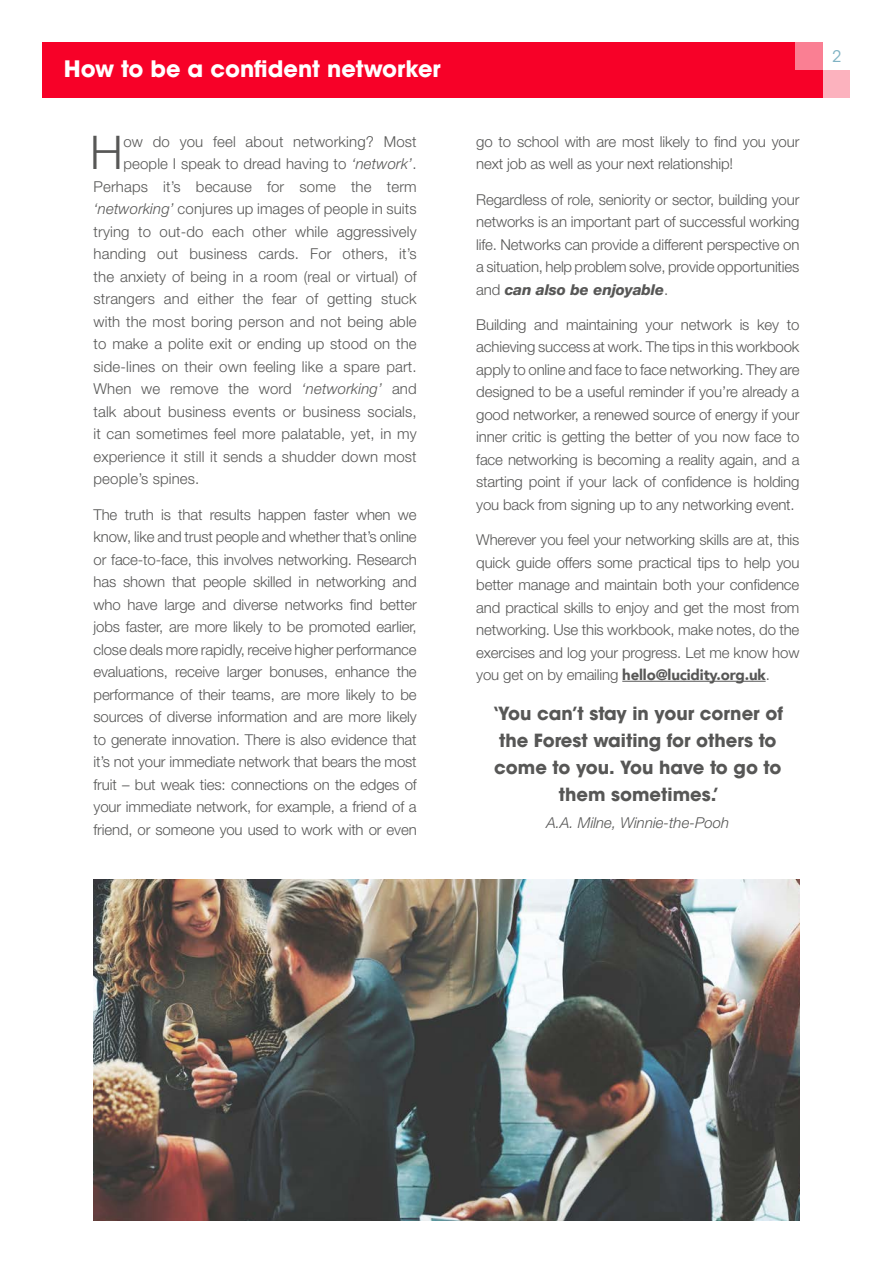
<style>
.page{position:relative;width:893px;height:1263px;background:#fff}
.page>*{position:absolute;margin:0;border:0;box-sizing:border-box;transform-origin:0 0}
.t1{font:300 46.5px "Helvetica Neue LT Std";color:#575756}
.t2{font:700 22.5px "ITC Avant Garde Std";color:#fff}
.t3{font:700 18px/27px "ITC Avant Garde Std";color:#575756;text-align:center}
.t4{font:15.9px "ITC Avant Garde Std";color:#80b3c4}
.t5{font:300 15px/22.5px "Helvetica Neue LT Std";letter-spacing:.01em;color:#575756;text-align:justify}
.t6{font:300 15px/22.5px "Helvetica Neue LT Std";letter-spacing:-.01em;color:#575756}
.t7{font:900 15px "Avenir";letter-spacing:-.01em;color:#575756}
.t8{font:italic 300 15px "Helvetica Neue LT Std";color:#575756}
.t9{font:italic 800 15px "Helvetica Neue";letter-spacing:-.01em;color:#575756}
.s1{font-style:italic}
.s2{font-family:"Helvetica Neue LT Std";font-weight:300;font-style:normal}
.s3{font-family:"Helvetica Neue LT Std";font-weight:300}
</style>
<div class="page">
<div style="left:43px;top:43px;width:807px;height:55px;background:#f70128"></div>
<div style="left:795px;top:43px;width:28px;height:27px;background:#fa7f93"></div>
<div style="left:823px;top:42px;width:29px;height:28px;background:#fff"></div>
<div style="left:823px;top:70px;width:27px;height:28px;background:#fcb2be"></div>
<hr style="left:622px;top:681px;width:144px;height:1px;background:#575756">
<img style="left:94px;top:879px;width:705px;height:341px">
<h2 class="t2" style="left:64px;top:54px;width:378px">How to be a confident networker</h2>
<h1 class="t1" style="left:90px;top:124px;width:34px">H</h1>
<p class="t5" style="left:123px;top:130px;width:295px">ow do you feel about networking? Most</p>
<p class="t5" style="left:123px;top:152px;width:295px">people I speak to dread having to <span class="s1">‘network’</span>.</p>
<p class="t5" style="left:94px;top:175px;width:325px">Perhaps it’s because for some the term</p>
<p class="t5" style="left:94px;top:197px;width:325px"><span class="s1">‘networking’</span> conjures up images of people in suits</p>
<p class="t5" style="left:94px;top:220px;width:325px">trying to out-do each other while aggressively</p>
<p class="t5" style="left:94px;top:242px;width:325px">handing out business cards. For others, it’s</p>
<p class="t5" style="left:94px;top:265px;width:325px">the anxiety of being in a room (real or virtual) of</p>
<p class="t5" style="left:94px;top:287px;width:325px">strangers and either the fear of getting stuck</p>
<p class="t5" style="left:94px;top:310px;width:325px">with the most boring person and not being able</p>
<p class="t5" style="left:94px;top:332px;width:325px">to make a polite exit or ending up stood on the</p>
<p class="t5" style="left:94px;top:355px;width:325px">side-lines on their own feeling like a spare part.</p>
<p class="t5" style="left:94px;top:377px;width:325px">When we remove the word <span class="s1">‘networking’</span> and</p>
<p class="t5" style="left:94px;top:400px;width:325px">talk about business events or business socials,</p>
<p class="t5" style="left:94px;top:422px;width:325px">it can sometimes feel more palatable, yet, in my</p>
<p class="t5" style="left:94px;top:445px;width:325px">experience it still it sends a shudder down most</p>
<p class="t5" style="left:94px;top:467px;width:107px">people’s spines.</p>
<p class="t5" style="left:94px;top:503px;width:325px">The truth is that results happen faster when we know, like and trust people and whether that’s online or face-to-face, this involves networking. Research has shown that people skilled in networking and who have large and diverse networks find better jobs faster, are more likely to be promoted earlier, close deals more rapidly, receive higher performance evaluations, receive larger bonuses, enhance the performance of their teams, are more likely to be sources of diverse information and are more likely to generate innovation. There is also evidence that it’s not your immediate network that bears the most fruit – but weak ties: connections on the edges of your immediate network, for example, a friend of a friend, or someone you used to work with or even</p>
<p class="t6" style="left:476px;top:130px;width:325px">go to school with are most likely to find you your next job as well as your next relationship!</p>
<p class="t5" style="left:476px;top:188px;width:325px">Regardless of role, seniority or sector, building your networks is an important part of successful working life. Networks can provide a different perspective on a situation, help problem solve, provide opportunities</p>
<p class="t9" style="left:476px;top:280px;width:194px"><span class="s2">and</span> can also be enjoyable<span class="s2">.</span></p>
<p class="t5" style="left:476px;top:313px;width:325px">Building and maintaining your network is key to achieving success at work. The tips in this workbook apply to online and face to face networking. They are designed to be a useful reminder if you’re already a good networker, a renewed source of energy if your inner critic is getting the better of you now face to face networking is becoming a reality again, and a starting point if your lack of confidence is holding you back from signing up to any networking event.</p>
<p class="t5" style="left:476px;top:528px;width:325px">Wherever you feel your networking skills are at, this quick guide offers some practical tips to help you better manage and maintain both your confidence and practical skills to enjoy and get the most from networking. Use this workbook, make notes, do the exercises and log your progress. Let me know how</p>
<p class="t7" style="left:476px;top:662px;width:295px"><span class="s3">you get on by emailing</span> hello@lucidity.org.uk<span class="s3">.</span></p>
<p class="t3" style="left:493px;top:700px;width:292px">‘You can’t stay in your corner of the Forest waiting for others to come to you. You have to go to them sometimes.’</p>
<p class="t8" style="left:546px;top:814px;width:184px">A.A. Milne, Winnie-the-Pooh</p>
<p class="t4" style="left:832px;top:47px;width:11px">2</p>
</div>
